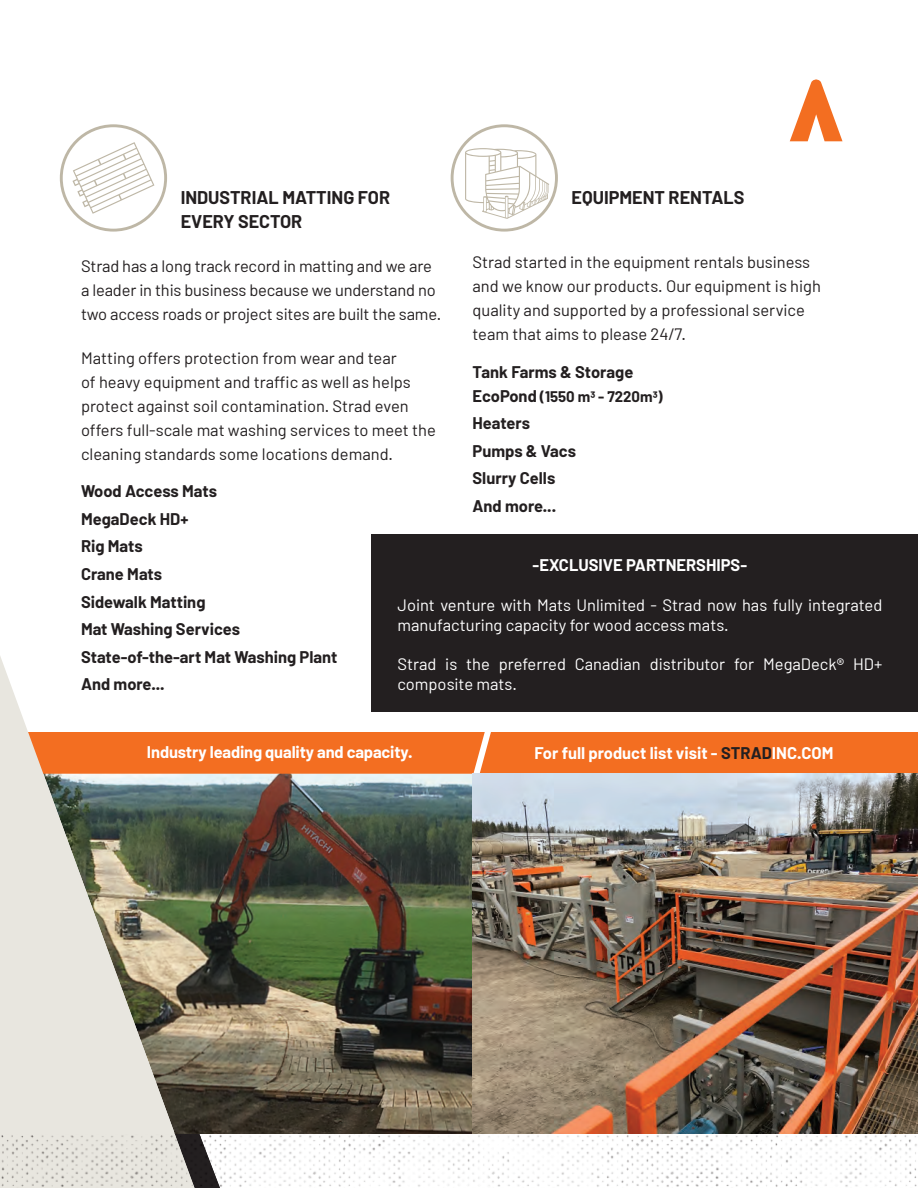
<style>
.page{position:relative;width:918px;height:1188px;background:#fff}
.page>*{position:absolute;margin:0;border:0;box-sizing:border-box;transform-origin:0 0}
.t1{font:700 18px/24px "Barlow";color:#231f20}
.t2{font:16.5px/24px "Barlow";color:#231f20}
.t3{font:700 16.5px/27.5px "Barlow";color:#231f20}
.t4{font:16.5px/19.8px "Barlow";color:#fff}
.t5{font:700 16.5px "Barlow";color:#fff}
.t6{font:700 15px "Barlow";color:#231f20}
.s1{font-size:16.5px}
.s2{font-weight:500}
.s3{color:#231f20}
</style>
<div class="page">
<div style="left:0;top:733px;width:918px;height:41px;background:#f36e21"></div>
<img style="left:195px;top:774px;width:723px;height:360px">
<svg style="left:0;top:656px;width:195px;height:478px"></svg>
<img style="left:220px;top:1135px;width:697px;height:52px">
<img style="left:195px;top:1135px;width:25px;height:53px">
<img style="left:0;top:1134px;width:195px;height:54px">
<svg style="left:790px;top:79px;width:53px;height:62px"></svg>
<svg style="left:60px;top:124px;width:107px;height:108px"></svg>
<svg style="left:451px;top:124px;width:107px;height:108px"></svg>
<div style="left:371px;top:535px;width:547px;height:177px;background:#231f20"></div>
<svg style="left:467px;top:732px;width:29px;height:55px"></svg>
<p class="t1" style="left:181px;top:185px;width:211px">INDUSTRIAL MATTING FOR<br>EVERY SECTOR</p>
<p class="t2" style="left:81px;top:253px;width:362px">Strad has a long track record in matting and we are a leader in this business because we understand no two access roads or project sites are built the same.</p>
<p class="t2" style="left:81px;top:346px;width:356px">Matting offers protection from wear and tear<br>of heavy equipment and traffic as well as helps protect against soil contamination. Strad even offers full-scale mat washing services to meet the cleaning standards some locations demand.</p>
<p class="t3" style="left:81px;top:478px;width:258px">Wood Access Mats<br>MegaDeck HD+<br>Rig Mats<br>Crane Mats<br>Sidewalk Matting<br>Mat Washing Services<br>State-of-the-art Mat Washing Plant<br>And more...</p>
<p class="t1" style="left:572px;top:185px;width:174px">EQUIPMENT RENTALS</p>
<p class="t2" style="left:472px;top:250px;width:350px">Strad started in the equipment rentals business and we know our products. Our equipment is high quality and supported by a professional service team that aims to please 24/7.</p>
<p class="t3" style="left:472px;top:358px;width:162px">Tank Farms &amp; Storage</p>
<p class="t6" style="left:472px;top:387px;width:192px"><span class="s1">EcoPond</span> (1550 m3 - 7220m3)</p>
<p class="t3" style="left:472px;top:409px;width:105px">Heaters<br>Pumps &amp; Vacs<br>Slurry Cells<br>And more...</p>
<p class="t5" style="left:533px;top:555px;width:216px">-EXCLUSIVE PARTNERSHIPS-</p>
<p class="t4" style="left:397px;top:595px;width:486px">Joint venture with Mats Unlimited - Strad now has fully integrated manufacturing capacity for wood access mats.</p>
<p class="t4" style="left:397px;top:654px;width:486px">Strad is the preferred Canadian distributor for MegaDeck<span class="s2">®</span> HD+ composite mats.</p>
<p class="t5" style="left:147px;top:742px;width:267px">Industry leading quality and capacity.</p>
<p class="t5" style="left:535px;top:742px;width:300px">For full product list visit - <span class="s3">STRAD</span>INC.COM</p>
</div>
